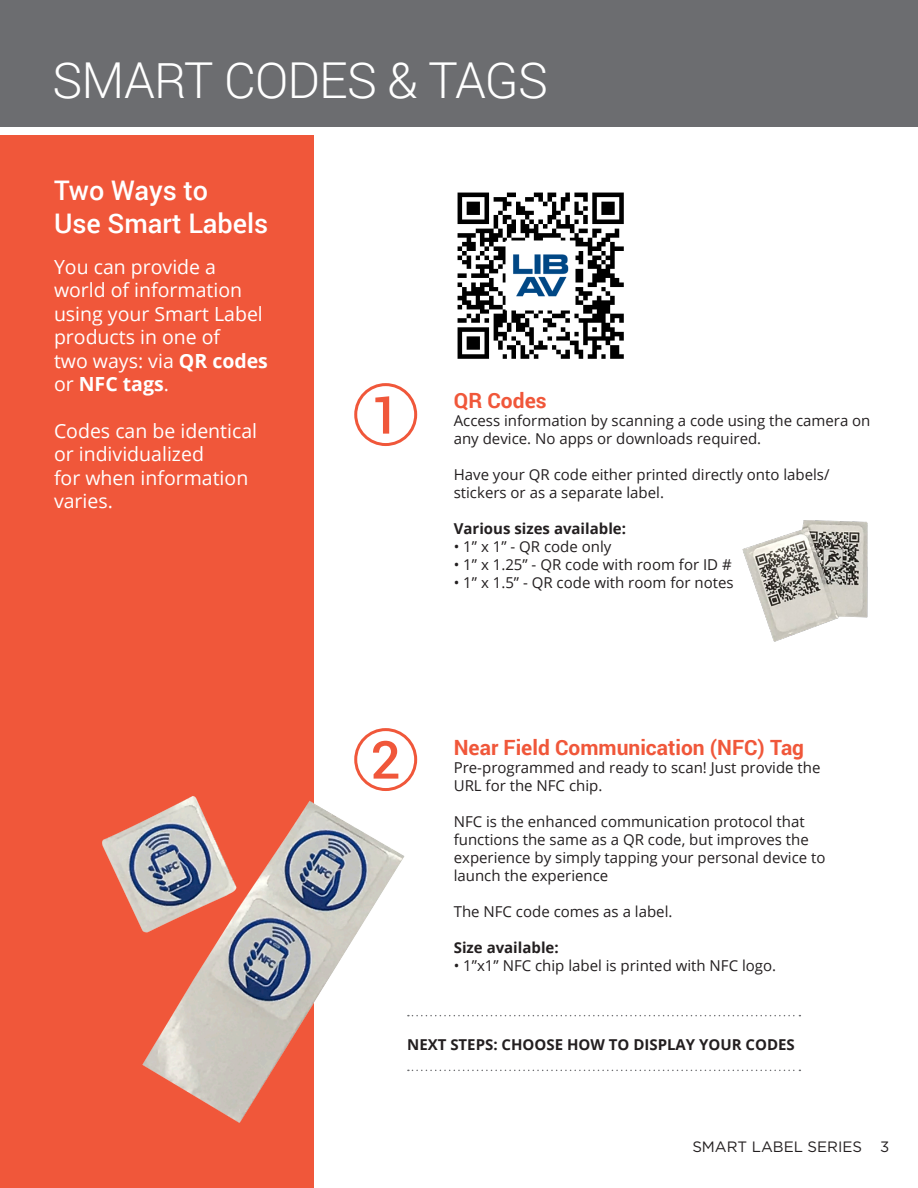
<style>
.page{position:relative;width:918px;height:1188px;background:#fff}
.page>*{position:absolute;margin:0;border:0;box-sizing:border-box;transform-origin:0 0}
.t1{font:500 52.5px "Roboto";color:#f0573a}
.t2{font:300 49.5px "Roboto";letter-spacing:-.015em;color:#fff}
.t3{font:500 27px "Roboto";color:#fff}
.t4{font:700 21px "Roboto";color:#f0573a}
.t5{font:19.5px/23.4px "Open Sans";color:#fff}
.t6{font:700 19.5px "Open Sans";color:#fff}
.t7{font:15px/18px "Open Sans";color:#231f20}
.t8{font:700 15px "Open Sans";color:#231f20}
.t9{font:15px "Gotham";color:#231f20}
.s1{font-weight:700}
.s2{font-weight:400}
</style>
<div class="page">
<div style="left:0;top:135px;width:313px;height:1053px;background:#f0573a"></div>
<div style="left:0;top:0;width:918px;height:126px;background:#6c6d70"></div>
<img style="left:102px;top:795px;width:321px;height:327px">
<img style="left:742px;top:520px;width:126px;height:122px">
<div style="left:354px;top:383px;width:63px;height:63px;border:3px solid #f0573a;border-radius:50%"></div>
<div style="left:354px;top:728px;width:63px;height:63px;border:3px solid #f0573a;border-radius:50%"></div>
<svg style="left:408px;top:1070px;width:392px;height:1px"></svg>
<svg style="left:408px;top:1015px;width:392px;height:1px"></svg>
<img style="left:457px;top:192px;width:167px;height:167px">
<p class="t2" style="left:52px;top:46px;width:497px">SMART CODES &amp; TAGS</p>
<p class="t3" style="left:54px;top:172px;width:156px">Two Ways to</p>
<p class="t3" style="left:54px;top:204px;width:216px">Use Smart Labels</p>
<p class="t5" style="left:54px;top:255px;width:210px">You can provide a world of information using your Smart Label products in one of</p>
<p class="t5" style="left:54px;top:348px;width:216px">two ways: via <span class="s1">QR codes</span></p>
<p class="t6" style="left:54px;top:370px;width:116px"><span class="s2">or</span> NFC tags<span class="s2">.</span></p>
<p class="t5" style="left:54px;top:419px;width:205px">Codes can be identical or individualized</p>
<p class="t5" style="left:54px;top:465px;width:196px">for when information</p>
<p class="t5" style="left:54px;top:489px;width:60px">varies.</p>
<p class="t1" style="left:371px;top:378px;width:31px">1</p>
<p class="t4" style="left:454px;top:385px;width:94px">QR Codes</p>
<p class="t7" style="left:454px;top:411px;width:418px">Access information by scanning a code using the camera on any device. No apps or downloads required.</p>
<p class="t7" style="left:454px;top:465px;width:377px">Have your QR code either printed directly onto labels/ stickers or as a separate label.</p>
<p class="t8" style="left:454px;top:518px;width:174px">Various sizes available:</p>
<p class="t7" style="left:454px;top:537px;width:159px">• 1” x 1” - QR code only</p>
<p class="t7" style="left:454px;top:555px;width:280px">• 1” x 1.25” - QR code with room for ID #</p>
<p class="t7" style="left:454px;top:573px;width:281px">• 1” x 1.5” - QR code with room for notes</p>
<p class="t1" style="left:371px;top:723px;width:31px">2</p>
<p class="t4" style="left:454px;top:732px;width:352px">Near Field Communication (NFC) Tag</p>
<p class="t7" style="left:454px;top:758px;width:368px">Pre-programmed and ready to scan! Just provide the<br>URL for the NFC chip.</p>
<p class="t7" style="left:454px;top:812px;width:373px">NFC is the enhanced communication protocol that functions the same as a QR code, but improves the experience by simply tapping your personal device to launch the experience</p>
<p class="t7" style="left:454px;top:902px;width:220px">The NFC code comes as a label.</p>
<p class="t8" style="left:454px;top:937px;width:106px">Size available:</p>
<p class="t7" style="left:454px;top:956px;width:324px">• 1”x1” NFC chip label is printed with NFC logo.</p>
<p class="t8" style="left:407px;top:1034px;width:389px">NEXT STEPS: CHOOSE HOW TO DISPLAY YOUR CODES</p>
<p class="t9" style="left:692px;top:1138px;width:198px">SMART LABEL SERIES 3</p>
</div>
